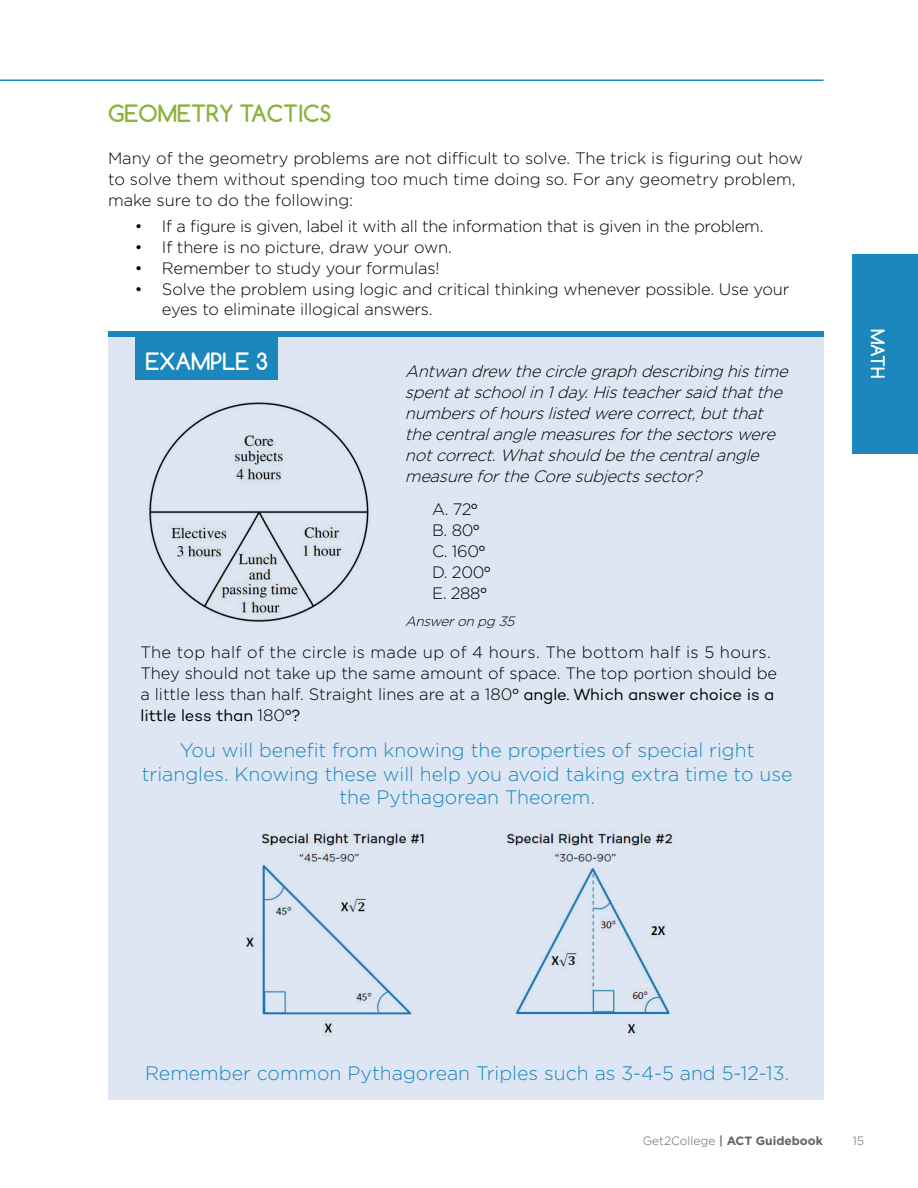
<style>
.page{position:relative;width:918px;height:1188px;background:#fff}
.page>*{position:absolute;margin:0;border:0;box-sizing:border-box;transform-origin:0 0}
.t1{font:700 22.5px "Comfortaa";color:#8cb23a}
.t2{font:700 22.5px "Comfortaa";color:#fff}
.t3{font:300 19.5px/23.4px "Gotham";color:#1b87bd;text-align:center}
.t4{font:700 18px "Comfortaa";color:#fff}
.t5{font:300 16.5px/21px "Gotham";letter-spacing:-.005em;color:#000}
.t6{font:italic 300 16.5px/21px "Gotham";color:#000}
.t7{font:16.5px "Campton";color:#000}
.t8{font:italic 300 13.5px "Gotham";color:#000}
.t9{font:700 12px "Gotham";color:#616264}
.t10{font:300 12px "Gotham";color:#616264}
.s1{font-family:"Campton";font-weight:400}
.s2{font-family:"Gotham";font-weight:300}
.s3{font-weight:300}
.s4{font-weight:500}
</style>
<div class="page">
<div style="left:852px;top:254px;width:66px;height:200px;background:#1b87bd"></div>
<div style="left:108px;top:331px;width:716px;height:63px;background:#1b87bd"></div>
<div style="left:108px;top:338px;width:716px;height:762px;background:#dde6f2"></div>
<div style="left:136px;top:338px;width:142px;height:42px;background:#1b87bd"></div>
<img style="left:149px;top:402px;width:220px;height:220px">
<img style="left:246px;top:832px;width:427px;height:202px">
<hr style="left:0;top:80px;width:824px;height:1px;background:#1b87bd">
<h1 class="t1" style="left:108px;top:99px;width:225px">GEOMETRY TACTICS</h1>
<p class="t5" style="left:108px;top:147px;width:696px">Many of the geometry problems are not difficult to solve. The trick is figuring out how to solve them without spending too much time doing so. For any geometry problem, make sure to do the following:</p>
<p class="t5" style="left:135px;top:215px;width:630px">• If a figure is given, label it with all the information that is given in the problem.</p>
<p class="t5" style="left:135px;top:236px;width:318px">• If there is no picture, draw your own.</p>
<p class="t5" style="left:135px;top:257px;width:306px">• Remember to study your formulas!</p>
<p class="t5" style="left:162px;top:279px;width:629px;line-height:19.8px;text-indent:-27px">• Solve the problem using logic and critical thinking whenever possible. Use your eyes to eliminate illogical answers.</p>
<h1 class="t2" style="left:146px;top:347px;width:124px">EXAMPLE 3</h1>
<p class="t6" style="left:405px;top:361px;width:390px">Antwandrew thecirclegraphdescribing histime spentatschoolin1day.Histeachersaid thatthe numbersofhourslisted werecorrect,butthat thecentralanglemeasuresforthesectorswere notcorrect.Whatshould bethecentralangle measurefortheCoresubjectssector?</p>
<p class="t5" style="left:432px;top:499px;width:60px">A. 72<span class="s1">º<br></span>B. 80<span class="s1">º<br></span>C. 160<span class="s1">º<br></span>D. 200<span class="s1">º<br></span>E. 288<span class="s1">º</span></p>
<p class="t8" style="left:405px;top:613px;width:115px">Answeronpg 35</p>
<p class="t5" style="left:140px;top:641px;width:638px">The top half of the circle is made up of 4 hours. The bottom half is 5 hours.<br>They should not take up the same amount of space. The top portion should be a little less than half. Straight lines are at a 180<span class="s1">º angle. Which answer choice is a</span></p>
<p class="t7" style="left:140px;top:705px;width:162px">little less than <span class="s2">180</span>º?</p>
<p class="t3" style="left:142px;top:738px;width:652px">You will benefit from knowing the properties of special right triangles. Knowing these will help you avoid taking extra time to use the Pythagorean Theorem.</p>
<p class="t4" style="left:889px;top:329px;width:51px;rotate:90deg">MATH</p>
<p class="t3" style="left:145px;top:1061px;width:646px">Remember common Pythagorean Triples such as 3-4-5 and 5-12-13.</p>
<p class="t9" style="left:643px;top:1134px;width:182px"><span class="s3">Get2College</span> <span class="s4">|</span> ACT Guidebook</p>
<p class="t10" style="left:853px;top:1133px;width:13px">15</p>
</div>
